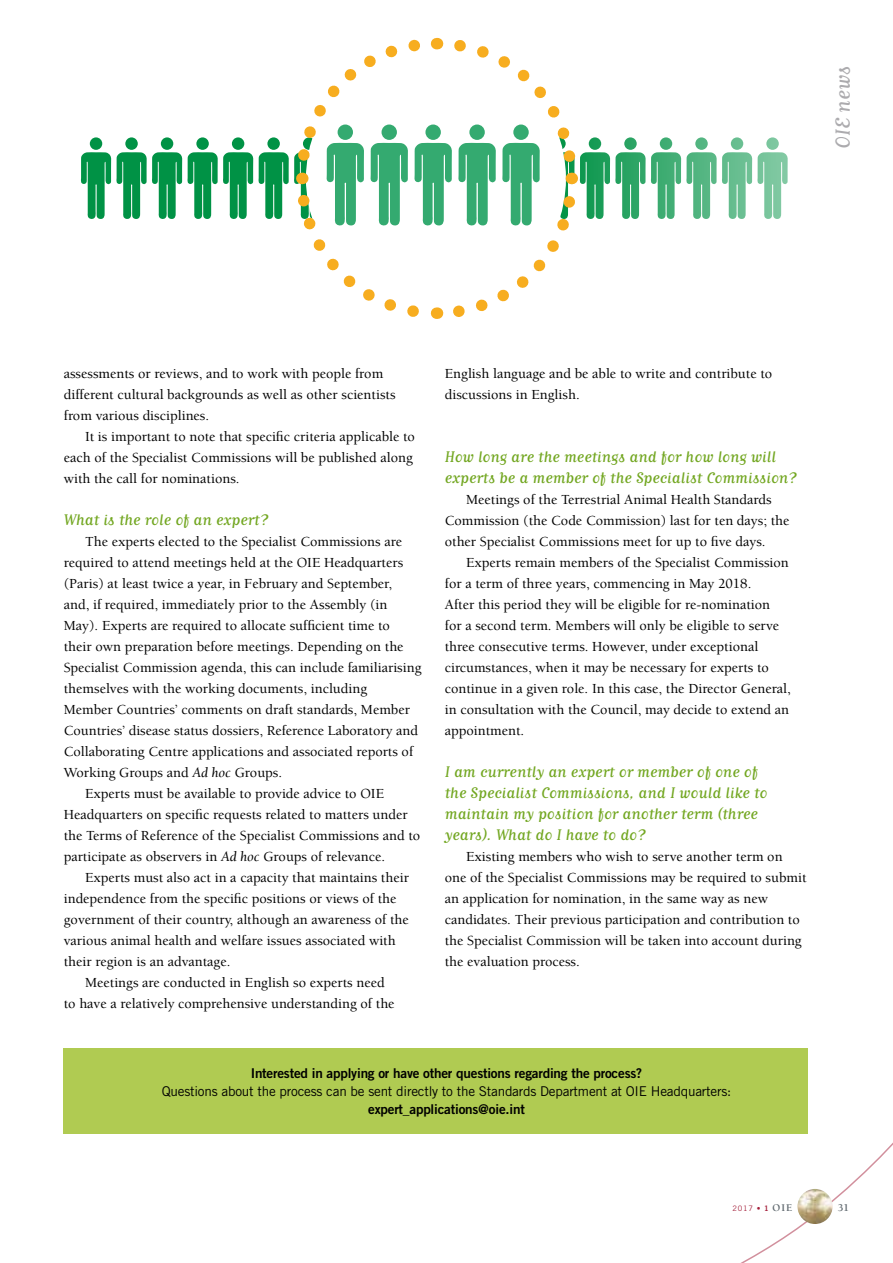
<style>
.page{position:relative;width:893px;height:1263px;background:#fff}
.page>*{position:absolute;margin:0;border:0;box-sizing:border-box;transform-origin:0 0}
.t1{font:24px "Matrix Script";color:#acabae}
.t2{font:18px/21px "Matrix Script";color:#73a722}
.t3{font:500 14.25px/21px "Berkeley";color:#000}
.t4{font:13.5px "Trade Gothic LT Std Bd 2";letter-spacing:-.015em;color:#000}
.t5{font:13.5px "Trade Gothic LT Std";letter-spacing:-.015em;color:#000}
.t6{font:700 10.5px "Berkeley";color:#5e676d}
.t7{font:7.5px "Trade Gothic LT Std";color:#a41f3a}
.s1{font-weight:400;font-style:italic}
.s2{font-family:"Trade Gothic LT Std Bd 2"}
.s3{font-family:"Berkeley";font-weight:700;font-size:10.5px;color:#5e676d}
</style>
<div class="page">
<div style="left:64px;top:1048px;width:744px;height:86px;background:#b0cb52"></div>
<svg style="left:81px;top:37px;width:707px;height:282px"></svg>
<svg style="left:741px;top:1142px;width:152px;height:121px"></svg>
<img style="left:797px;top:1189px;width:36px;height:35px;border-radius:18px">
<h1 class="t1" style="left:831px;top:149px;width:84px;rotate:-90deg">OIE news</h1>
<p class="t3" style="left:64px;top:363px;width:333px">assessments or reviews, and to work with people from different cultural backgrounds as well as other scientists from various disciplines.</p>
<p class="t3" style="left:64px;top:426px;width:353px;text-indent:21px">It is important to note that specific criteria applicable to each of the Specialist Commissions will be published along with the call for nominations.</p>
<p class="t2" style="left:64px;top:509px;width:206px">What is the role of an expert?</p>
<p class="t3" style="left:85px;top:531px;width:318px">The experts elected to the Specialist Commissions are</p>
<p class="t3" style="left:64px;top:552px;width:341px">required to attend meetings held at the OIE Headquarters</p>
<p class="t3" style="left:64px;top:573px;width:330px">(Paris) at least twice a year, in February and September,</p>
<p class="t3" style="left:64px;top:594px;width:325px">and, if required, immediately prior to the Assembly (in</p>
<p class="t3" style="left:64px;top:615px;width:328px">May). Experts are required to allocate sufficient time to</p>
<p class="t3" style="left:64px;top:636px;width:341px">their own preparation before meetings. Depending on the</p>
<p class="t3" style="left:64px;top:657px;width:359px">Specialist Commission agenda, this can include familiarising</p>
<p class="t3" style="left:64px;top:678px;width:305px">themselves with the working documents, including</p>
<p class="t3" style="left:64px;top:699px;width:348px">Member Countries’ comments on draft standards, Member</p>
<p class="t3" style="left:64px;top:720px;width:356px">Countries’ disease status dossiers, Reference Laboratory and</p>
<p class="t3" style="left:64px;top:741px;width:351px">Collaborating Centre applications and associated reports of</p>
<p class="t3" style="left:64px;top:762px;width:220px">Working Groups and <span class="s1">Ad hoc</span> Groups.</p>
<p class="t3" style="left:85px;top:783px;width:301px">Experts must be available to provide advice to OIE</p>
<p class="t3" style="left:64px;top:804px;width:345px">Headquarters on specific requests related to matters under</p>
<p class="t3" style="left:64px;top:825px;width:358px">the Terms of Reference of the Specialist Commissions and to</p>
<p class="t3" style="left:64px;top:846px;width:323px">participate as observers in <span class="s1">Ad hoc</span> Groups of relevance.</p>
<p class="t3" style="left:85px;top:867px;width:325px">Experts must also act in a capacity that maintains their</p>
<p class="t3" style="left:64px;top:888px;width:334px">independence from the specific positions or views of the</p>
<p class="t3" style="left:64px;top:909px;width:346px">government of their country, although an awareness of the</p>
<p class="t3" style="left:64px;top:930px;width:333px">various animal health and welfare issues associated with</p>
<p class="t3" style="left:64px;top:951px;width:168px">their region is an advantage.</p>
<p class="t3" style="left:85px;top:972px;width:301px">Meetings are conducted in English so experts need</p>
<p class="t3" style="left:64px;top:993px;width:332px">to have a relatively comprehensive understanding of the</p>
<p class="t3" style="left:445px;top:363px;width:329px">English language and be able to write and contribute to discussions in English.</p>
<p class="t2" style="left:445px;top:446px;width:354px">How long are the meetings and for how long will experts be a member of the Specialist Commission?</p>
<p class="t3" style="left:445px;top:489px;width:346px;text-indent:21px">Meetings of the Terrestrial Animal Health Standards<br>Commission (the Code Commission) last for ten days; the other Specialist Commissions meet for up to five days.</p>
<p class="t3" style="left:445px;top:552px;width:348px;text-indent:21px">Experts remain members of the Specialist Commission for a term of three years, commencing in May 2018.<br>After this period they will be eligible for re-nomination<br>for a second term. Members will only be eligible to serve three consecutive terms. However, under exceptional circumstances, when it may be necessary for experts to continue in a given role. In this case, the Director General, in consultation with the Council, may decide to extend an appointment.</p>
<p class="t2" style="left:445px;top:761px;width:324px">I am currently an expert or member of one of the Specialist Commissions, and I would like to maintain my position for another term (three years). What do I have to do?</p>
<p class="t3" style="left:445px;top:846px;width:363px;text-indent:21px">Existing members who wish to serve another term on one of the Specialist Commissions may be required to submit an application for nomination, in the same way as new candidates. Their previous participation and contribution to the Specialist Commission will be taken into account during the evaluation process.</p>
<p class="t4" style="left:251px;top:1065px;width:393px">Interested in applying or have other questions regarding the process?</p>
<p class="t5" style="left:162px;top:1083px;width:571px">Questions about the process can be sent directly to the Standards Department at OIE Headquarters:</p>
<p class="t4" style="left:368px;top:1101px;width:158px">expert_applications@oie.int</p>
<p class="t7" style="left:732px;top:1204px;width:62px">2017 • <span class="s2">1</span> <span class="s3">OIE</span></p>
<p class="t6" style="left:838px;top:1202px;width:13px">31</p>
</div>
